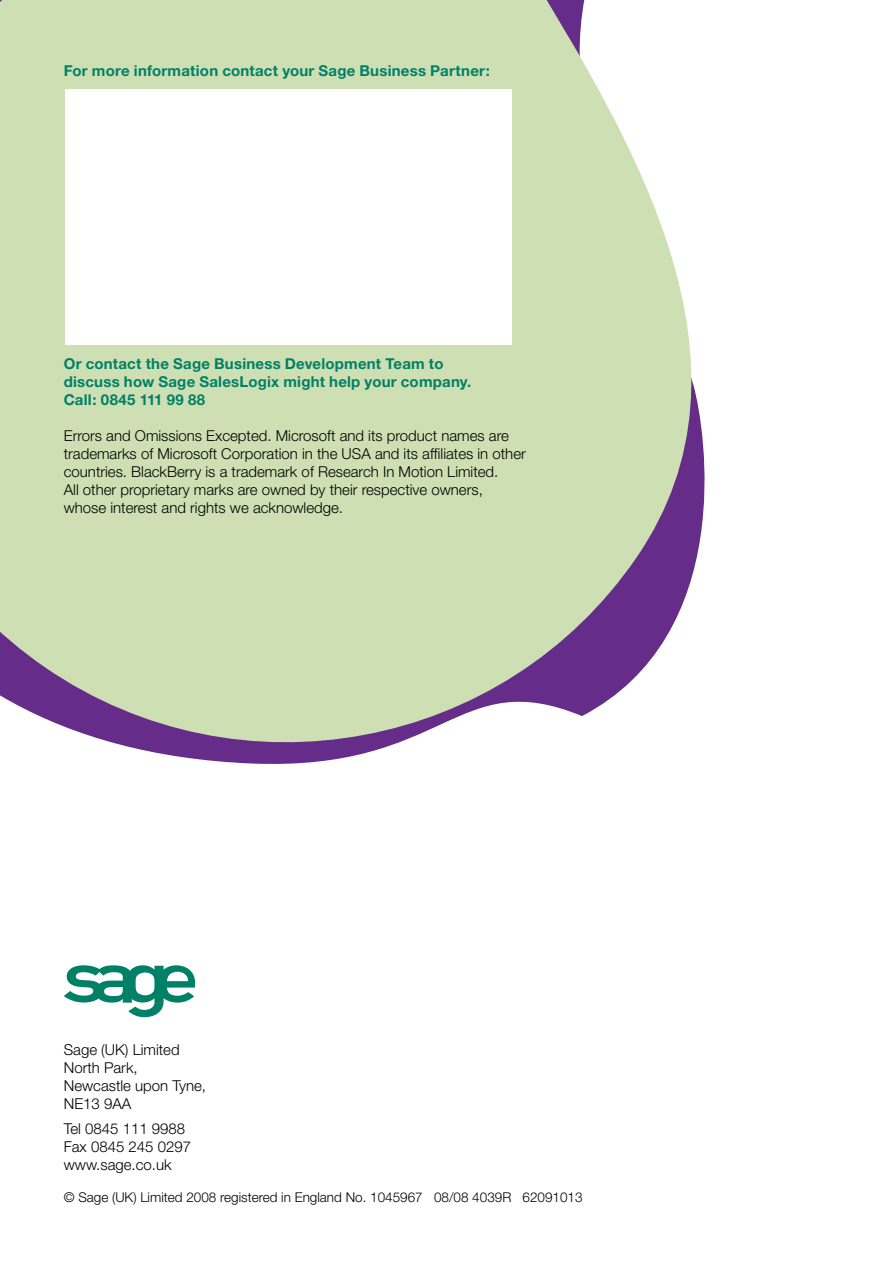
<style>
.page{position:relative;width:893px;height:1263px;background:#fff}
.page>*{position:absolute;margin:0;border:0;box-sizing:border-box;transform-origin:0 0}
.t1{font:300 15px/18px "Helvetica Neue";color:#000}
.t2{font:700 15px/18px "Helvetica Neue";letter-spacing:.015em;color:#008066}
.t3{font:300 13.5px "Helvetica Neue";color:#000}
</style>
<div class="page">
<svg style="left:0;top:0;width:705px;height:764px;background:#ccd5b9"></svg>
<div style="left:65px;top:89px;width:447px;height:255px;background:#fff"></div>
<svg style="left:64px;top:965px;width:131px;height:52px"></svg>
<p class="t2" style="left:64px;top:61px;width:428px">For more information contact your Sage Business Partner:</p>
<p class="t2" style="left:64px;top:354px;width:409px">Or contact the Sage Business Development Team to discuss how Sage SalesLogix might help your company.<br>Call: 0845 111 99 88</p>
<p class="t1" style="left:64px;top:426px;width:464px">Errors and Omissions Excepted. Microsoft and its product names are trademarks of Microsoft Corporation in the USA and its affiliates in other countries. BlackBerry is a trademark of Research In Motion Limited.<br>All other proprietary marks are owned by their respective owners, whose interest and rights we acknowledge.</p>
<p class="t1" style="left:64px;top:1040px;width:144px">Sage (UK) Limited<br>North Park,<br>Newcastle upon Tyne,<br>NE13 9AA</p>
<p class="t1" style="left:64px;top:1119px;width:129px">Tel 0845 111 9988<br>Fax 0845 245 0297 www.sage.co.uk</p>
<p class="t3" style="left:64px;top:1189px;width:520px">© Sage (UK) Limited 2008 registered in England No. 1045967 08/08 4039R 62091013</p>
</div>
